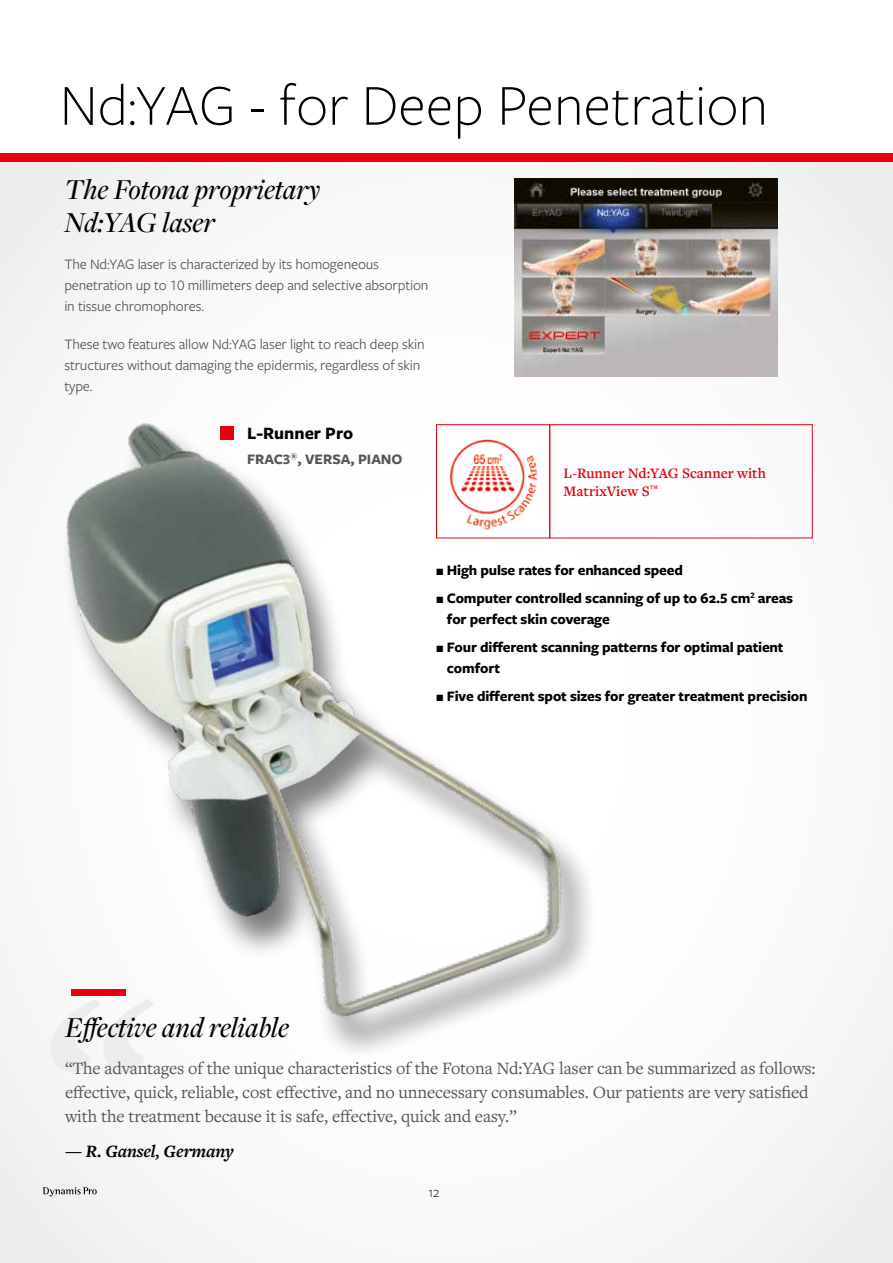
<style>
.page{position:relative;width:893px;height:1263px;background:#fff}
.page>*{position:absolute;margin:0;border:0;box-sizing:border-box;transform-origin:0 0}
.t1{font:italic 700 238.2px "Freight Text Pro";color:#ececec}
.t2{font:300 60px "Freight Sans Pro";color:#000}
.t3{font:italic 500 30px/33px "Freight Disp Pro";color:#000}
.t4{font:18px/24px "Freight Text Pro";letter-spacing:-.01em;color:#555756}
.t5{font:italic 700 18px "Freight Text Pro";letter-spacing:-.01em;color:#000}
.t6{font:700 18px "Freight Sans Pro";color:#000}
.t7{font:15px/21px "Freight Sans Pro";letter-spacing:-.01em;color:#555756}
.t8{font:700 15px/27.8px "Freight Sans Pro";letter-spacing:-.01em;color:#000}
.t9{font:600 15px/18px "Freight Text Pro";color:#e7000e}
.t10{font:700 15px "Freight Sans Pro";color:#555756}
.t11{font:300 15px "Freight Sans Pro";color:#000}
</style>
<div class="page">
<div style="left:0;top:157px;width:893px;height:1106px;background:#f9f9f9"></div>
<img style="left:66px;top:423px;width:535px;height:627px">
<div style="left:72px;top:989px;width:54px;height:7px;background:#e7000e"></div>
<img style="left:515px;top:179px;width:263px;height:197px">
<div style="left:436px;top:424px;width:114px;height:114px;border:1px solid #e7000e"></div>
<div style="left:550px;top:424px;width:262px;height:114px;border:1px solid #e7000e"></div>
<div style="left:0;top:153px;width:893px;height:9px;background:#e7000e"></div>
<img style="left:446px;top:438px;width:95px;height:93px">
<div style="left:220px;top:426px;width:13px;height:13px;background:#e7000e"></div>
<svg style="left:43px;top:1187px;width:54px;height:9px"></svg>
<h2 class="t2" style="left:60px;top:65px;width:710px">Nd:YAG - for Deep Penetration</h2>
<h3 class="t3" style="left:64px;top:172px;width:258px">The Fotona proprietary<br>Nd:YAG laser</h3>
<p class="t7" style="left:64px;top:253px;width:366px">The Nd:YAG laser is characterized by its homogeneous penetration up to 10 millimeters deep and selective absorption in tissue chromophores.</p>
<p class="t7" style="left:64px;top:333px;width:362px">These two features allow Nd:YAG laser light to reach deep skin structures without damaging the epidermis, regardless of skin type.</p>
<p class="t6" style="left:247px;top:421px;width:107px">L-Runner Pro</p>
<p class="t10" style="left:247px;top:449px;width:157px">FRAC3<sup>®</sup>, VERSA, PIANO</p>
<p class="t9" style="left:563px;top:463px;width:204px">L-Runner Nd:YAG Scanner with<br>MatrixView S<sup>™</sup></p>
<p class="t8" style="left:436px;top:556px;width:358px">P High pulse rates for enhanced speed<br>P Computer controlled scanning of up to 62.5 cm<sup>2</sup> areas</p>
<p class="t8" style="left:436px;top:605px;width:349px;text-indent:11px">for perfect skin coverage<br>P Four different scanning patterns for optimal patient</p>
<p class="t8" style="left:436px;top:653px;width:373px;text-indent:11px">comfort<br>P Five different spot sizes for greater treatment precision</p>
<h1 class="t1" style="left:38px;top:920px;width:111px">“</h1>
<h3 class="t3" style="left:65px;top:1009px;width:225px">Effective and reliable</h3>
<p class="t4" style="left:65px;top:1056px;width:752px">“The advantages of the unique characteristics of the Fotona Nd:YAG laser can be summarized as follows: effective, quick, reliable, cost effective, and no unnecessary consumables. Our patients are very satisfied with the treatment because it is safe, effective, quick and easy.”</p>
<p class="t5" style="left:65px;top:1139px;width:170px">— R. Gansel, Germany</p>
<p class="t11" style="left:429px;top:1182px;width:12px">12</p>
</div>
